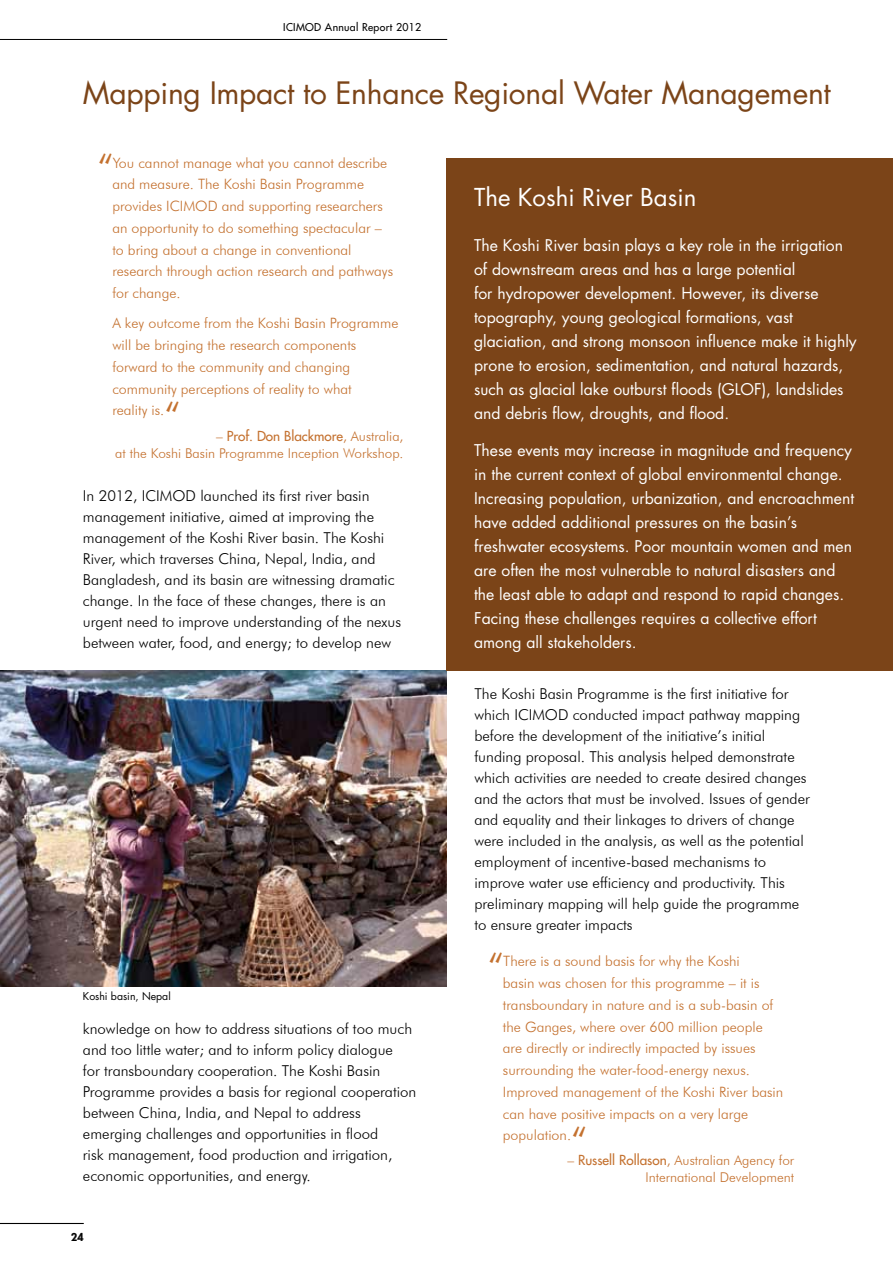
<style>
.page{position:relative;width:893px;height:1263px;background:#fff}
.page>*{position:absolute;margin:0;border:0;box-sizing:border-box;transform-origin:0 0}
.t1{font:300 37.5px "Futura BT";color:#c4712f}
.t2{font:30px "Futura Std";letter-spacing:-.01em;color:#7b4418}
.t3{font:24px "Futura Std";color:#fff}
.t4{font:15.75px/24px "Futura Std";color:#fff}
.t5{font:300 15px/21px "Futura BT";color:#000}
.t6{font:300 14.25px/21.8px "Futura BT";color:#c4712f}
.t7{font:300 13.5px/17.1px "Futura BT";color:#c4712f;text-align:right}
.t8{font:500 13.5px "Futura Std";color:#c4712f}
.t9{font:500 10.5px "Futura Std";letter-spacing:.03em;color:#000}
.t10{font:10.5px "Futura Std";color:#000}
.t11{font:800 10.5px "Futura Std";color:#000}
.s1{font-family:"Futura BT";font-weight:300}
.s2{font-family:"Futura Std";font-weight:500}
</style>
<div class="page">
<hr style="left:0;top:39px;width:447px;height:1px;background:#000">
<hr style="left:0;top:1223px;width:84px;height:1px;background:#000">
<img style="left:0;top:671px;width:446px;height:316px">
<div style="left:446px;top:158px;width:447px;height:513px;background:#7b4418"></div>
<p class="t9" style="left:283px;top:21px;width:140px">ICIMOD Annual Report 2012</p>
<h2 class="t2" style="left:83px;top:73px;width:749px">Mapping Impact to Enhance Regional Water Management</h2>
<h1 class="t1" style="left:97px;top:145px;width:18px">“</h1>
<p class="t6" style="left:112px;top:151px;width:282px">You cannot manage what you cannot describe and measure. The Koshi Basin Programme provides ICIMOD and supporting researchers an opportunity to do something spectacular – to bring about a change in conventional research through action research and pathways for change.</p>
<p class="t6" style="left:112px;top:312px;width:288px">A key outcome from the Koshi Basin Programme will be bringing the research components forward to the community and changing community perceptions of reality to what<br>reality is.</p>
<h1 class="t1" style="left:164px;top:393px;width:18px">“</h1>
<p class="t8" style="left:216px;top:428px;width:189px"><span class="s1">–</span> Prof. Don Blackmore<span class="s1">, Australia,</span></p>
<p class="t7" style="left:115px;top:444px;width:290px">at the Koshi Basin Programme Inception Workshop.</p>
<p class="t5" style="left:83px;top:485px;width:320px">In 2012, ICIMOD launched its first river basin management initiative, aimed at improving the management of the Koshi River basin. The Koshi River, which traverses China, Nepal, India, and Bangladesh, and its basin are witnessing dramatic change. In the face of these changes, there is an urgent need to improve understanding of the nexus between water, food, and energy; to develop new</p>
<p class="t10" style="left:83px;top:989px;width:89px">Koshi basin, Nepal</p>
<p class="t5" style="left:83px;top:1018px;width:335px">knowledge on how to address situations of too much and too little water; and to inform policy dialogue<br>for transboundary cooperation. The Koshi Basin Programme provides a basis for regional cooperation between China, India, and Nepal to address emerging challenges and opportunities in flood<br>risk management, food production and irrigation, economic opportunities, and energy.</p>
<p class="t11" style="left:71px;top:1230px;width:14px">24</p>
<h3 class="t3" style="left:474px;top:182px;width:224px">The Koshi River Basin</h3>
<p class="t4" style="left:474px;top:234px;width:384px">The Koshi River basin plays a key role in the irrigation of downstream areas and has a large potential<br>for hydropower development. However, its diverse topography, young geological formations, vast glaciation, and strong monsoon influence make it highly prone to erosion, sedimentation, and natural hazards, such as glacial lake outburst floods (GLOF), landslides and debris flow, droughts, and flood.</p>
<p class="t4" style="left:474px;top:438px;width:382px">These events may increase in magnitude and frequency in the current context of global environmental change.<br>Increasing population, urbanization, and encroachment have added additional pressures on the basin’s freshwater ecosystems. Poor mountain women and men are often the most vulnerable to natural disasters and the least able to adapt and respond to rapid changes.<br>Facing these challenges requires a collective effort among all stakeholders.</p>
<p class="t5" style="left:474px;top:683px;width:337px">The Koshi Basin Programme is the first initiative for which ICIMOD conducted impact pathway mapping before the development of the initiative’s initial funding proposal. This analysis helped demonstrate which activities are needed to create desired changes and the actors that must be involved. Issues of gender and equality and their linkages to drivers of change were included in the analysis, as well as the potential employment of incentive-based mechanisms to improve water use efficiency and productivity. This preliminary mapping will help guide the programme to ensure greater impacts</p>
<h1 class="t1" style="left:488px;top:944px;width:18px">“</h1>
<p class="t6" style="left:503px;top:950px;width:282px">There is a sound basis for why the Koshi<br>basin was chosen for this programme – it is transboundary in nature and is a sub-basin of the Ganges, where over 600 million people are directly or indirectly impacted by issues surrounding the water-food-energy nexus.<br>Improved management of the Koshi River basin can have positive impacts on a very large population.</p>
<h1 class="t1" style="left:571px;top:1118px;width:18px">“</h1>
<p class="t7" style="left:567px;top:1151px;width:228px">– <span class="s2">Russell Rollason</span>, Australian Agency for<br>International Development</p>
</div>
